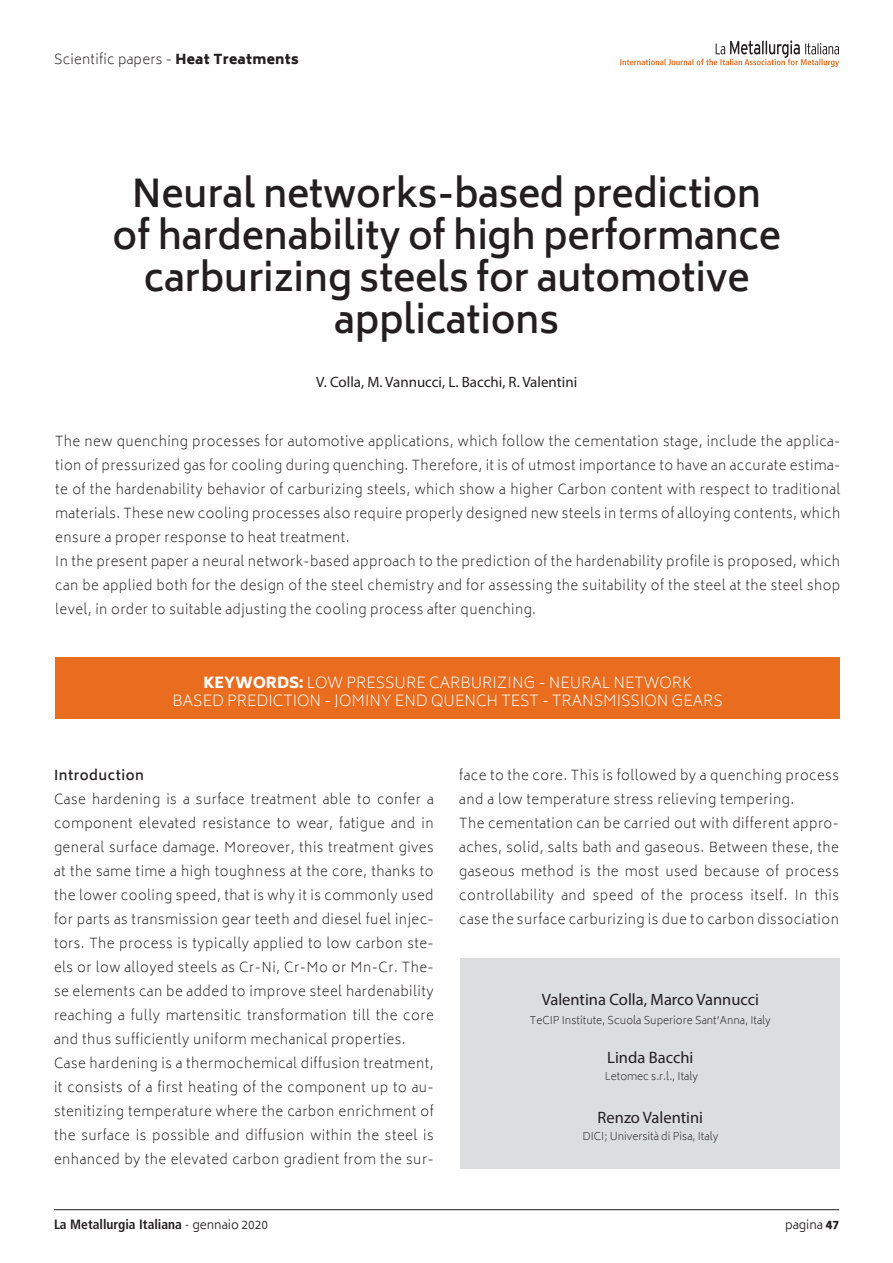
<style>
.page{position:relative;width:893px;height:1263px;background:#fff}
.page>*{position:absolute;margin:0;border:0;box-sizing:border-box;transform-origin:0 0}
.t1{font:600 37.5px/42px "Biryani";letter-spacing:-.01em;color:#231f20;text-align:center}
.t2{font:16.5px "Myriad Pro";color:#231f20}
.t3{font:200 15px "Biryani";color:#fff}
.t4{font:15px "Myriad Pro";color:#231f20}
.t5{font:200 13.5px/24px "Biryani";letter-spacing:.035em;color:#231f20;text-align:justify}
.t6{font:700 condensed 13.5px "Frutiger LT Std";color:#231f20}
.t7{font:600 13.5px "Biryani";letter-spacing:.035em;color:#231f20}
.t8{font:300 12px "Biryani";color:#231f20}
.t9{font:200 10.5px "Biryani";color:#231f20}
.s1{font-weight:800}
.s2{font-weight:300}
.s3{font-family:"Biryani";font-weight:300;font-stretch:normal;font-size:12px}
</style>
<div class="page">
<hr style="left:54px;top:1209px;width:785px;height:1px;background:#231f20">
<svg style="left:620px;top:40px;width:219px;height:27px"></svg>
<div style="left:55px;top:657px;width:785px;height:62px;background:#ea6d1f"></div>
<div style="left:460px;top:958px;width:380px;height:211px;background:#dcdddf"></div>
<p class="t5" style="left:54px;top:48px;width:246px">Scientific papers - <span class="s1">Heat Treatments</span></p>
<p class="t1" style="left:113px;top:173px;width:670px">Neural networks-based prediction of hardenability of high performance carburizing steels for automotive applications</p>
<p class="t4" style="left:316px;top:373px;width:262px">V. Colla, M. Vannucci, L. Bacchi, R. Valentini</p>
<p class="t5" style="left:55px;top:429px;width:786px">The new quenching processes for automotive applications, which follow the cementation stage, include the applica&shy;tion of pressurized gas for cooling during quenching. Therefore, it is of utmost importance to have an accurate estima&shy;te of the hardenability behavior of carburizing steels, which show a higher Carbon content with respect to traditional materials. These new cooling processes also require properly designed new steels in terms of alloying contents, which ensure a proper response to heat treatment.</p>
<p class="t5" style="left:55px;top:549px;width:786px">In the present paper a neural network-based approach to the prediction of the hardenability profile is proposed, which can be applied both for the design of the steel chemistry and for assessing the suitability of the steel at the steel shop level, in order to suitable adjusting the cooling process after quenching.</p>
<p class="t3" style="left:203px;top:674px;width:490px"><span class="s1">KEYWORDS:</span> LOW PRESSURE CARBURIZING - NEURAL NETWORK</p>
<p class="t3" style="left:173px;top:692px;width:552px">BASED PREDICTION - JOMINY END QUENCH TEST - TRANSMISSION GEARS</p>
<p class="t7" style="left:54px;top:768px;width:91px">Introduction</p>
<p class="t5" style="left:54px;top:788px;width:381px">Case hardening is a surface treatment able to confer a component elevated resistance to wear, fatigue and in general surface damage. Moreover, this treatment gives at the same time a high toughness at the core, thanks to the lower cooling speed, that is why it is commonly used for parts as transmission gear teeth and diesel fuel injec&shy;tors. The process is typically applied to low carbon ste&shy;els or low alloyed steels as Cr-Ni, Cr-Mo or Mn-Cr. The&shy;se elements can be added to improve steel hardenability reaching a fully martensitic transformation till the core and thus sufficiently uniform mechanical properties.</p>
<p class="t5" style="left:54px;top:1052px;width:381px">Case hardening is a thermochemical diffusion treatment, it consists of a first heating of the component up to au&shy;stenitizing temperature where the carbon enrichment of the surface is possible and diffusion within the steel is enhanced by the elevated carbon gradient from the sur-</p>
<p class="t5" style="left:459px;top:764px;width:381px">face to the core. This is followed by a quenching process and a low temperature stress relieving tempering.</p>
<p class="t5" style="left:459px;top:812px;width:381px">The cementation can be carried out with different appro&shy;aches, solid, salts bath and gaseous. Between these, the gaseous method is the most used because of process controllability and speed of the process itself. In this case the surface carburizing is due to carbon dissociation</p>
<p class="t2" style="left:542px;top:989px;width:219px">Valentina Colla, Marco Vannucci</p>
<p class="t9" style="left:530px;top:1015px;width:242px">TeCIP Institute, Scuola Superiore Sant’Anna, Italy</p>
<p class="t2" style="left:607px;top:1048px;width:88px">Linda Bacchi</p>
<p class="t9" style="left:605px;top:1070px;width:95px">Letomec s.r.l., Italy</p>
<p class="t2" style="left:598px;top:1108px;width:107px">Renzo Valentini</p>
<p class="t9" style="left:582px;top:1130px;width:137px">DICI; Università di Pisa, Italy</p>
<p class="t6" style="left:54px;top:1216px;width:215px">La Metallurgia Italiana <span class="s2">-</span> <span class="s3">gennaio 2020</span></p>
<p class="t8" style="left:785px;top:1218px;width:55px">pagina <span class="s1">47</span></p>
</div>
